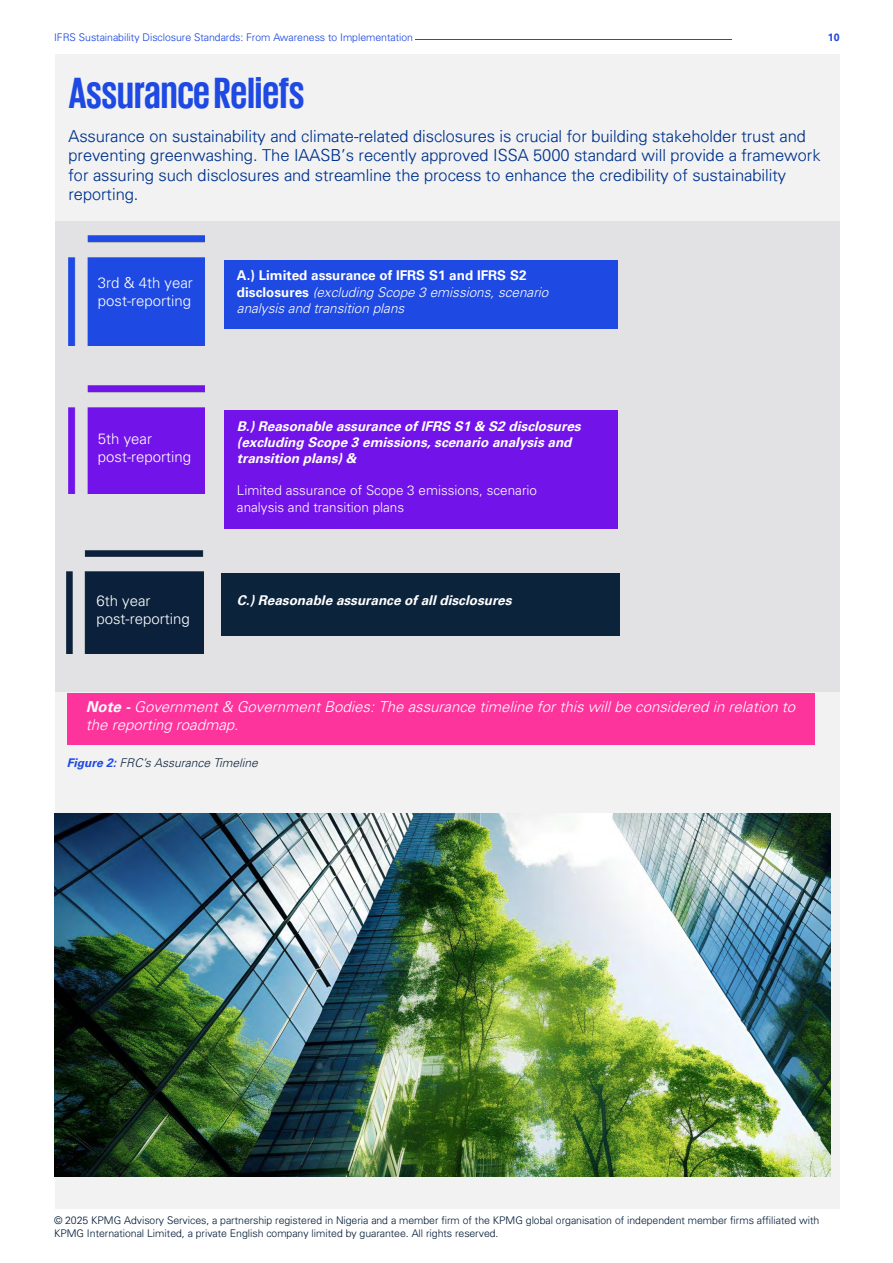
<style>
.page{position:relative;width:893px;height:1263px;background:#fff}
.page>*{position:absolute;margin:0;border:0;box-sizing:border-box;transform-origin:0 0}
.t1{font:700 45px "KPMG";letter-spacing:-.005em;color:#1e49e2}
.t2{font:300 16.5px/19.5px "Univers";color:#00338d}
.t3{font:italic 300 15px/18px "Univers";color:#fff}
.t4{font:300 15px/18px "Univers";color:#fff}
.t5{font:italic 700 13.5px/16.2px "Univers";color:#fff}
.t6{font:italic 300 13.5px/16.2px "Univers";color:#fff}
.t7{font:300 13.5px/16.2px "Univers";color:#fff}
.t8{font:italic 300 12px "Univers";color:#0c233c}
.t9{font:300 10.5px/12.6px "Univers";color:#0c233c}
.t10{font:300 10.5px "Univers";color:#1e49e2}
.t11{font:700 10.5px "Univers";color:#1e49e2}
.s1{font-weight:700;font-style:normal}
.s2{font-weight:700}
.s3{font-weight:700;color:#1e49e2}
</style>
<div class="page">
<hr style="left:415px;top:39px;width:317px;height:1px;background:#1e49e2">
<div style="left:55px;top:54px;width:785px;height:1155px;background:#f2f2f2"></div>
<div style="left:67px;top:693px;width:748px;height:52px;background:#fd349c"></div>
<img style="left:54px;top:813px;width:776px;height:363px">
<div style="left:55px;top:221px;width:785px;height:471px;background:#e2e1e3"></div>
<img style="left:68px;top:236px;width:137px;height:110px">
<div style="left:224px;top:260px;width:393px;height:69px;background:#1e49e2"></div>
<img style="left:68px;top:386px;width:137px;height:108px">
<div style="left:224px;top:410px;width:393px;height:119px;background:#7213ea"></div>
<img style="left:67px;top:551px;width:136px;height:102px">
<div style="left:221px;top:573px;width:399px;height:63px;background:#0c233c"></div>
<p class="t10" style="left:54px;top:31px;width:361px">IFRS Sustainability Disclosure Standards: From Awareness to Implementation</p>
<p class="t11" style="left:828px;top:31px;width:13px">10</p>
<h1 class="t1" style="left:68px;top:71px;width:237px">Assurance Reliefs</h1>
<p class="t2" style="left:68px;top:126px;width:754px">Assurance on sustainability and climate-related disclosures is crucial for building stakeholder trust and preventing greenwashing. The IAASB’s recently approved ISSA 5000 standard will provide a framework for assuring such disclosures and streamline the process to enhance the credibility of sustainability reporting.</p>
<p class="t4" style="left:98px;top:274px;width:97px">3rd &amp; 4th year post-reporting</p>
<p class="t6" style="left:237px;top:267px;width:317px"><span class="s1">A.) Limited assurance of IFRS S1 and IFRS S2<br>d i s c l o s u r e s</span> (excluding Scope 3 emissions,scenario analysisand transition plans</p>
<p class="t4" style="left:98px;top:430px;width:95px">5th year post-reporting</p>
<p class="t5" style="left:237px;top:418px;width:349px">B.)Reasonable assurance ofIFRS S1 &amp; S2 disclosures (excluding Scope 3 emissions,scenario analysisand transition plans)&amp;</p>
<p class="t7" style="left:237px;top:483px;width:302px">Limited assurance of Scope 3 emissions, scenario analysis and transition plans</p>
<p class="t4" style="left:96px;top:591px;width:95px">6th year post-reporting</p>
<p class="t5" style="left:237px;top:592px;width:280px">C.)Reasonable assurance ofalldisclosures</p>
<p class="t3" style="left:86px;top:698px;width:715px"><span class="s2">Note -</span>Government&amp; GovernmentBodies:The assurance timeline forthiswillbe considered in relation to the reporting roadmap.</p>
<p class="t8" style="left:67px;top:755px;width:196px"><span class="s3">Figure 2:</span>FRC’sAssurance Timeline</p>
<p class="t9" style="left:54px;top:1214px;width:767px">© 2025 KPMG Advisory Services, a partnership registered in Nigeria and a member firm of the KPMG global organisation of independent member firms affiliated with<br>KPMG International Limited, a private English company limited by guarantee. All rights reserved.</p>
</div>
